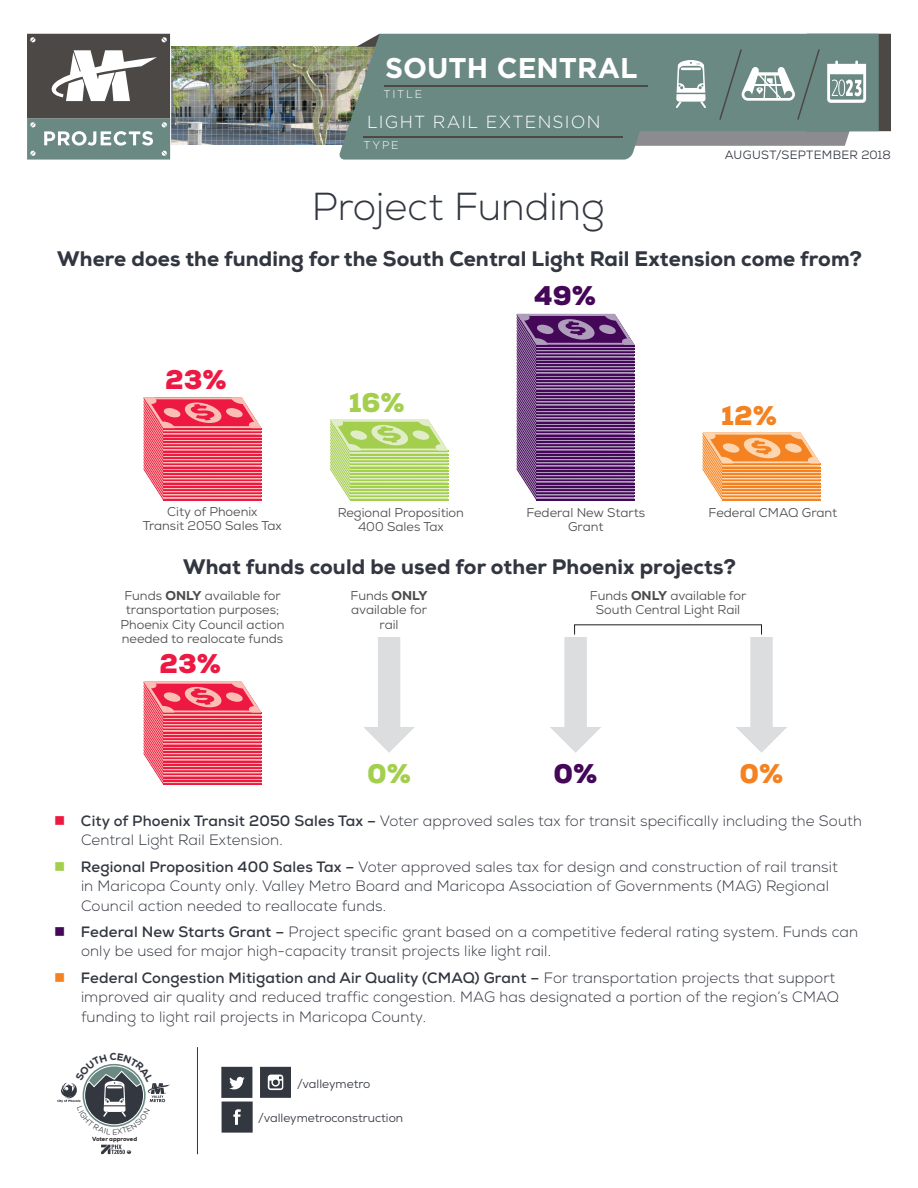
<style>
.page{position:relative;width:918px;height:1188px;background:#fff}
.page>*{position:absolute;margin:0;border:0;box-sizing:border-box;transform-origin:0 0}
.t1{font:300 39px "Nexa";color:#323640}
.t2{font:700 28.5px "Gotham";color:#fff}
.t3{font:900 27px "Nexa";color:#ed1943}
.t4{font:900 27px "Nexa";color:#a4cf4e}
.t5{font:900 27px "Nexa";color:#450758}
.t6{font:900 27px "Nexa";color:#f58220}
.t7{font:800 21px "Nexa";letter-spacing:.005em;color:#323640}
.t8{font:300 17.55px "Gotham";letter-spacing:.07em;color:#fff}
.Bullets{font:300 15px/19.5px "Nexa";letter-spacing:.01em;color:#323640}
.t9{font:12.75px/14.1px "Nexa";color:#4b4c4d;text-align:center}
.CONTACT_INFORMATION{font:12px "Nexa";color:#323640}
.website{font:12px "Nexa";letter-spacing:.025em;color:#323640}
.t10{font:300 11.1px "Gotham";letter-spacing:.16em;color:#fff}
.t11{font:800 5.85px "Nexa";color:#231f20}
.s1{font-weight:800}
.s2{color:#ed1943}
.s3{font-weight:700}
.s4{color:#a4cf4e}
.s5{color:#450758}
.s6{color:#f58220}
</style>
<div class="page">
<svg style="left:144px;top:397px;width:117px;height:104px;background:#f26477"></svg>
<svg style="left:144px;top:682px;width:117px;height:103px;background:#f26377"></svg>
<svg style="left:330px;top:420px;width:118px;height:81px;background:#c0dd88"></svg>
<svg style="left:517px;top:314px;width:118px;height:187px;background:#744a84"></svg>
<svg style="left:703px;top:433px;width:117px;height:68px;background:#f8aa67"></svg>
<div style="left:564px;top:637px;width:23px;height:93px;background:#dcdddf"></div>
<svg style="left:550px;top:727px;width:51px;height:26px"></svg>
<div style="left:750px;top:637px;width:23px;height:93px;background:#dcdddf"></div>
<svg style="left:736px;top:727px;width:51px;height:26px"></svg>
<div style="left:378px;top:637px;width:22px;height:93px;background:#dcdddf"></div>
<svg style="left:364px;top:727px;width:51px;height:26px"></svg>
<div style="left:807px;top:34px;width:84px;height:97px;background:#4b4845"></div>
<svg style="left:420px;top:34px;width:459px;height:126px;background:#79938e"></svg>
<hr style="left:384px;top:85px;width:263px;height:2px;background:#4b4845">
<hr style="left:364px;top:136px;width:259px;height:2px;background:#4b4845">
<svg style="left:827px;top:61px;width:39px;height:42px;background:#bbc8c6"></svg>
<svg style="left:676px;top:60px;width:30px;height:48px"></svg>
<svg style="left:719px;top:49px;width:101px;height:71px;background:#7b958f"></svg>
<img style="left:27px;top:34px;width:393px;height:126px">
<div style="left:75px;top:134px;width:8px;height:9px;background:#6b8983;border-radius:4px"></div>
<hr style="left:197px;top:1047px;width:1px;height:107px;background:#323640">
<svg style="left:260px;top:1067px;width:31px;height:31px"></svg>
<svg style="left:222px;top:1067px;width:30px;height:66px;background:#51555c"></svg>
<svg style="left:101px;top:1145px;width:30px;height:9px"></svg>
<svg style="left:57px;top:1063px;width:113px;height:64px"></svg>
<p class="t2" style="left:385px;top:51px;width:254px">SOUTH CENTRAL</p>
<p class="t8" style="left:367px;top:113px;width:235px">LIGHT RAIL EXTENSION</p>
<p class="t10" style="left:384px;top:88px;width:40px">TITLE</p>
<p class="t10" style="left:364px;top:139px;width:37px">TYPE</p>
<p class="t1" style="left:312px;top:184px;width:295px">Project Funding</p>
<p class="website" style="left:725px;top:147px;width:168px">AUGUST/SEPTEMBER 2018</p>
<p class="t7" style="left:57px;top:245px;width:806px">Where does the funding for the South Central Light Rail Extension come from?</p>
<p class="t3" style="left:165px;top:362px;width:63px">23%</p>
<p class="t4" style="left:349px;top:385px;width:58px">16%</p>
<p class="t5" style="left:534px;top:278px;width:64px">49%</p>
<p class="t6" style="left:721px;top:398px;width:57px">12%</p>
<p class="t9" style="left:143px;top:505px;width:140px">City of Phoenix<br>Transit 2050 Sales Tax</p>
<p class="t9" style="left:526px;top:505px;width:120px">Federal New Starts</p>
<p class="t9" style="left:709px;top:505px;width:130px">Federal CMAQ Grant</p>
<p class="t9" style="left:338px;top:505px;width:128px">Regional Proposition<br>400 Sales Tax</p>
<p class="t9" style="left:568px;top:520px;width:37px">Grant</p>
<p class="t7" style="left:183px;top:554px;width:554px">What funds could be used for other Phoenix projects?</p>
<p class="t9" style="left:121px;top:589px;width:166px">Funds <span class="s1">ONLY</span> available for transportation purposes;<br>Phoenix City Council action needed to realocate funds</p>
<p class="t3" style="left:159px;top:646px;width:63px">23%</p>
<p class="t9" style="left:351px;top:589px;width:79px">Funds <span class="s1">ONLY </span>available for rail</p>
<p class="t9" style="left:590px;top:589px;width:158px">Funds <span class="s1">ONLY</span> available for<br>South Central Light Rail</p>
<p class="t4" style="left:367px;top:756px;width:45px">0%</p>
<p class="t5" style="left:554px;top:756px;width:45px">0%</p>
<p class="t6" style="left:740px;top:756px;width:45px">0%</p>
<p class="Bullets" style="left:81px;top:811px;width:782px;text-indent:-27px"><span class="s2">■</span> <span class="s3">City of Phoenix Transit 2050 Sales Tax –</span> Voter approved sales tax for transit specifically including the South<br>Central Light Rail Extension.</p>
<p class="Bullets" style="left:81px;top:857px;width:758px;text-indent:-27px"><span class="s4">■</span> <span class="s3">Regional Proposition 400 Sales Tax –</span> Voter approved sales tax for design and construction of rail transit in Maricopa County only. Valley Metro Board and Maricopa Association of Governments (MAG) Regional<br>Council action needed to reallocate funds.</p>
<p class="Bullets" style="left:81px;top:922px;width:779px;text-indent:-27px"><span class="s5">■</span> <span class="s3">Federal New Starts Grant –</span> Project specific grant based on a competitive federal rating system. Funds can only be used for major high-capacity transit projects like light rail.</p>
<p class="Bullets" style="left:81px;top:968px;width:760px;text-indent:-27px"><span class="s6">■</span> <span class="s3">Federal Congestion Mitigation and Air Quality (CMAQ) Grant –</span> For transportation projects that support improved air quality and reduced traffic congestion. MAG has designated a portion of the region’s CMAQ funding to light rail projects in Maricopa County.</p>
<p class="t11" style="left:92px;top:1135px;width:47px">Voter approved</p>
<p class="CONTACT_INFORMATION" style="left:297px;top:1076px;width:75px">/valleymetro</p>
<p class="CONTACT_INFORMATION" style="left:258px;top:1111px;width:146px">/valleymetroconstruction</p>
</div>
